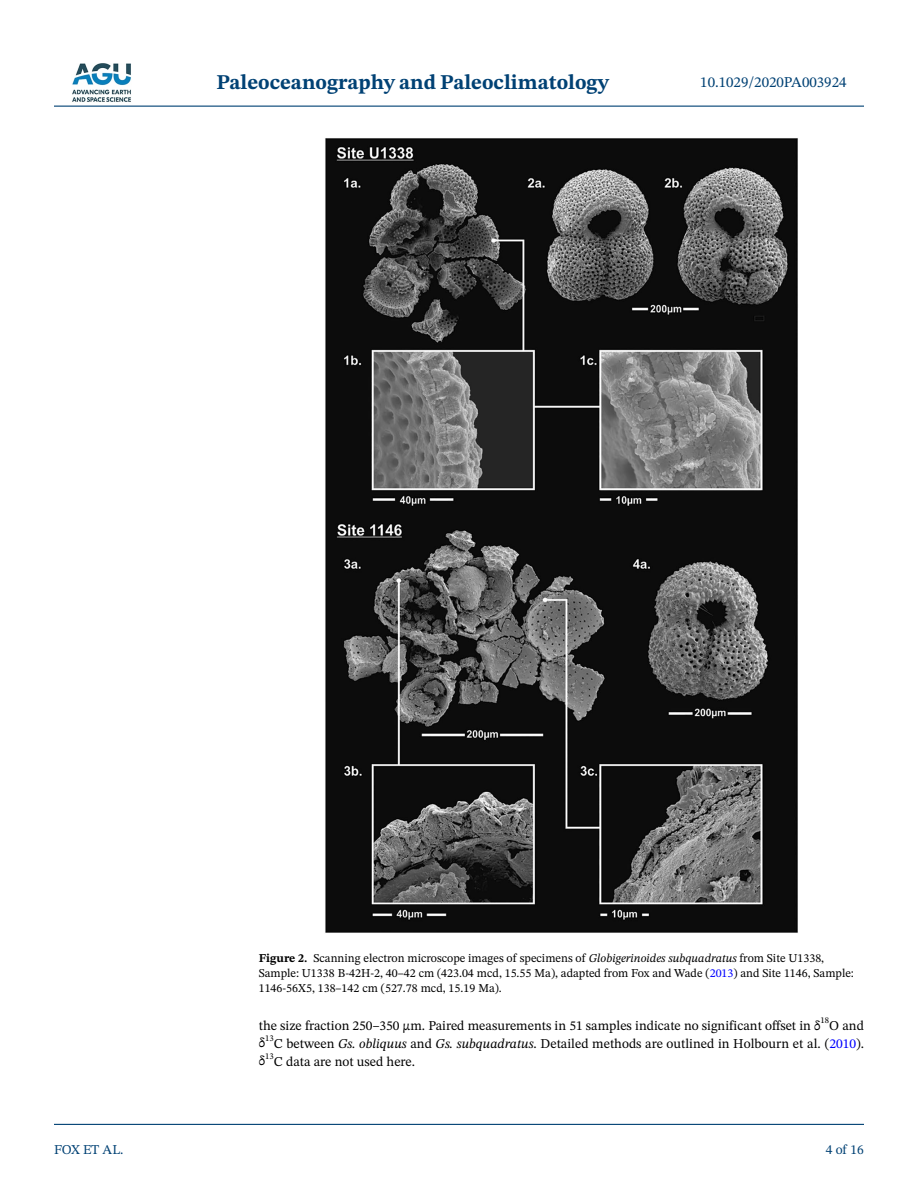
<style>
.page{position:relative;width:918px;height:1188px;background:#fff}
.page>*{position:absolute;margin:0;border:0;box-sizing:border-box;transform-origin:0 0}
.t1{font:700 21px "STIX Two Text";color:#004174}
.t2{font:15px "STIX Two Text";color:#004174}
.t3{font:13.5px "STIX Two Text";color:#000}
.t4{font:13.5px "STIX Two Text";letter-spacing:-.005em;color:#004174}
.t5{font:12px/15px "STIX Two Text";color:#000}
.t6{font:8.7px "STIX Two Text";color:#000}
.s1{font-weight:700}
.s2{font-style:italic}
.s3{color:#00f}
.s4{font-size:13.5px}
</style>
<div class="page">
<hr style="left:54px;top:106px;width:810px;height:1px;background:#004174">
<hr style="left:54px;top:1124px;width:810px;height:1px;background:#004174">
<img style="left:72px;top:63px;width:59px;height:39px">
<img style="left:325px;top:138px;width:473px;height:795px">
<h1 class="t1" style="left:216px;top:67px;width:394px">Paleoceanography and Paleoclimatology</h1>
<p class="t2" style="left:700px;top:72px;width:148px">10.1029/2020PA003924</p>
<p class="t4" style="left:54px;top:1140px;width:71px">FOX ET AL.</p>
<p class="t5" style="left:259px;top:951px;width:597px"><span class="s1">Figure 2.</span> Scanning electron microscope images of specimens of <span class="s2">Globigerinoides subquadratus</span> from Site U1338,<br>Sample: U1338 B-42H-2, 40–42 cm (423.04 mcd, 15.55 Ma), adapted from Fox and Wade (<span class="s3">2013</span>) and Site 1146, Sample:<br>1146-56X5, 138–142 cm (527.78 mcd, 15.19 Ma).</p>
<p class="t3" style="left:259px;top:1015px;width:563px">the size fraction 250–350 μm. Paired measurements in 51 samples indicate no significant offset in δ</p>
<p class="t6" style="left:821px;top:1014px;width:10px">18</p>
<p class="t3" style="left:829px;top:1015px;width:36px">O and</p>
<p class="t6" style="left:259px;top:1032px;width:17px"><span class="s4">δ</span>13</p>
<p class="t3" style="left:274px;top:1033px;width:592px">C between <span class="s2">Gs. obliquus</span> and <span class="s2">Gs. subquadratus</span>. Detailed methods are outlined in Holbourn et al. (<span class="s3">2010</span>).</p>
<p class="t6" style="left:259px;top:1050px;width:17px"><span class="s4">δ</span>13</p>
<p class="t3" style="left:274px;top:1051px;width:143px">C data are not used here.</p>
<p class="t4" style="left:826px;top:1140px;width:40px">4 of 16</p>
</div>
